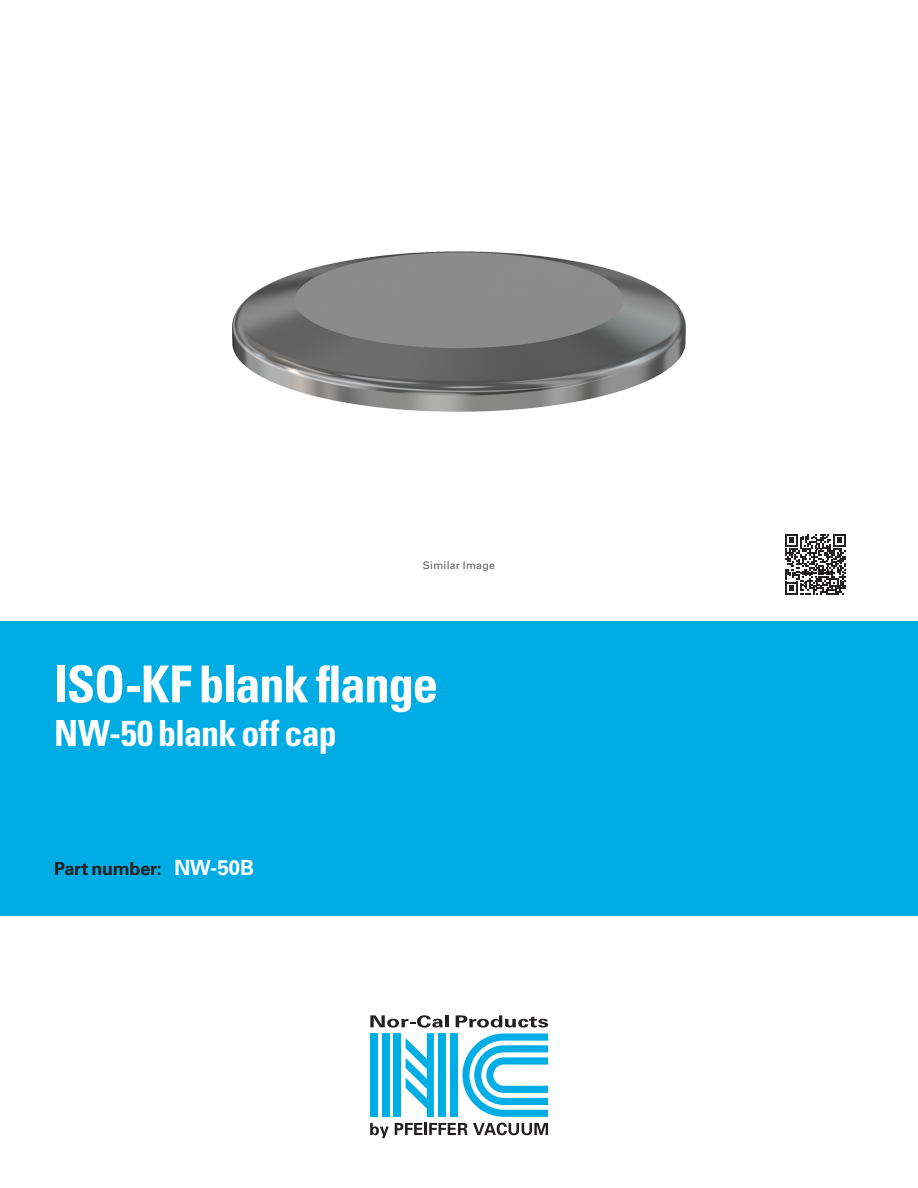
<style>
.page{position:relative;width:918px;height:1188px;background:#fff}
.page>*{position:absolute;margin:0;border:0;box-sizing:border-box;transform-origin:0 0}
.Cover_Page_-__Produc{font:700 condensed 51px "Univers LT Std";letter-spacing:-.025em;color:#fff}
.Cover_Page_-__Produc-2{font:700 condensed 36px "Univers LT Std";letter-spacing:-.02em;color:#fff}
.Column_C_-_Part_numb{font:700 21px "Univers LT Std";color:#fff}
.Part_number_-_Black{font:700 18px "Univers LT Std";letter-spacing:-.015em;color:#231f20}
.fine_Grey_print_7_pt{font:10.5px "Univers LT Std";letter-spacing:.025em;color:#58595b}
</style>
<div class="page">
<div style="left:0;top:621px;width:918px;height:295px;background:#00ace4"></div>
<div style="left:439px;top:1033px;width:7px;height:84px;background:#00ade5"></div>
<div style="left:450px;top:1033px;width:8px;height:84px;background:#00ade5"></div>
<svg style="left:370px;top:1123px;width:19px;height:15px"></svg>
<svg style="left:395px;top:1123px;width:153px;height:12px"></svg>
<svg style="left:370px;top:1015px;width:73px;height:102px"></svg>
<hr style="left:445px;top:1015px;width:4px;height:12px;background:#231f20">
<svg style="left:456px;top:1015px;width:92px;height:102px"></svg>
<img style="left:232px;top:251px;width:454px;height:161px">
<svg style="left:785px;top:534px;width:61px;height:61px"></svg>
<p class="fine_Grey_print_7_pt" style="left:423px;top:559px;width:74px">Similar Image</p>
<p class="Cover_Page_-__Produc" style="left:54px;top:653px;width:386px">ISO-KF blank flange</p>
<p class="Cover_Page_-__Produc-2" style="left:54px;top:711px;width:284px">NW-50 blank off cap</p>
<p class="Part_number_-_Black" style="left:54px;top:858px;width:109px">Part number:</p>
<p class="Column_C_-_Part_numb" style="left:174px;top:855px;width:82px">NW-50B</p>
</div>
